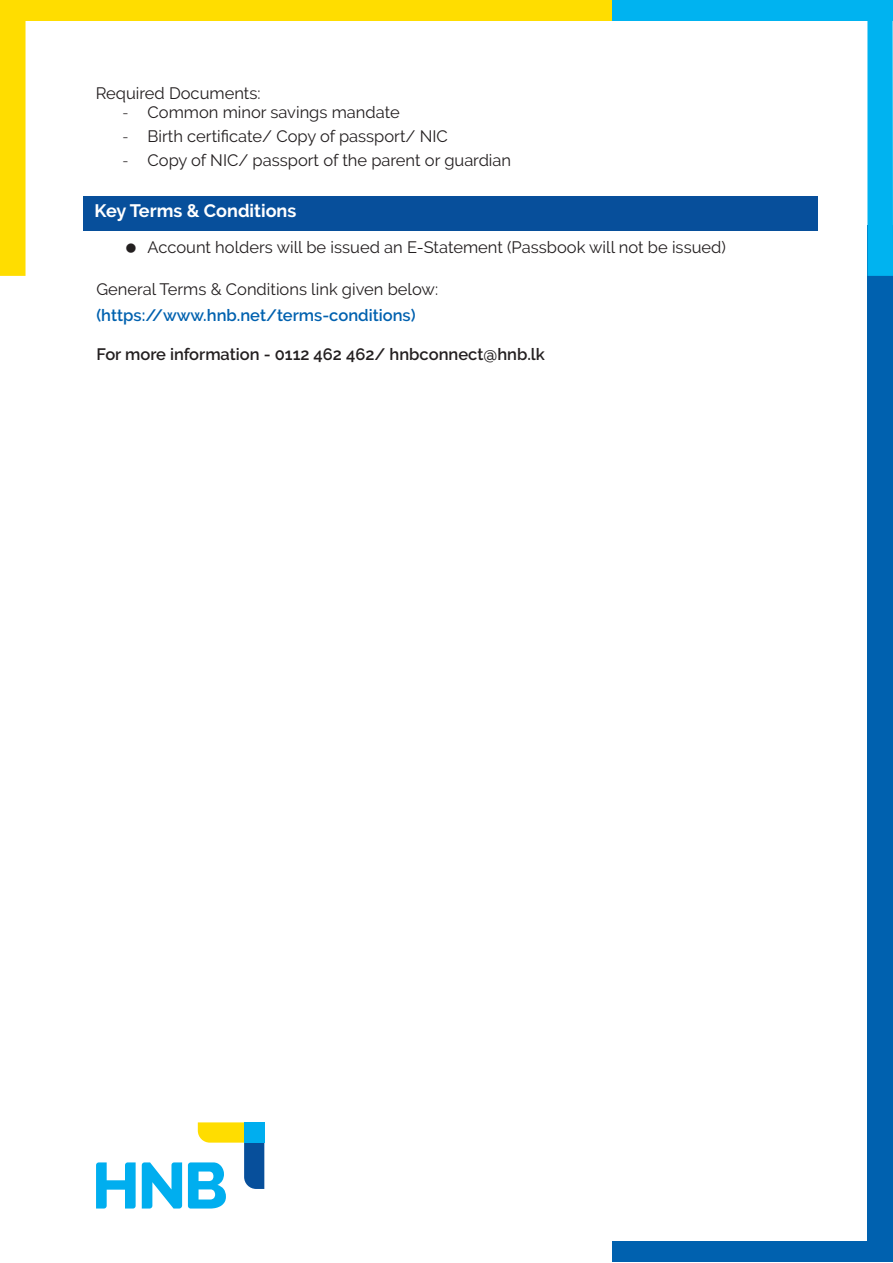
<style>
.page{position:relative;width:893px;height:1263px;background:#fff}
.page>*{position:absolute;margin:0;border:0;box-sizing:border-box;transform-origin:0 0}
.t1{font:700 18px "Raleway";color:#fff}
.t2{font:16.5px "Raleway";color:#231f20}
.t3{font:600 16.5px "Raleway";color:#231f20}
.t4{font:600 16.5px "Raleway";color:#0061af}
.s1{font-family:"FM Malithix"}
</style>
<div class="page">
<div style="left:0;top:0;width:26px;height:276px;background:#fd0"></div>
<div style="left:0;top:0;width:893px;height:20px;background:#fd0"></div>
<div style="left:612px;top:0;width:280px;height:20px;background:#00b3f0"></div>
<div style="left:612px;top:1241px;width:281px;height:21px;background:#0061af"></div>
<div style="left:867px;top:225px;width:26px;height:1036px;background:#0061af"></div>
<div style="left:867px;top:0;width:26px;height:276px;background:#00b3f0"></div>
<svg style="left:96px;top:1162px;width:40px;height:46px"></svg>
<svg style="left:142px;top:1162px;width:40px;height:46px"></svg>
<svg style="left:188px;top:1122px;width:76px;height:86px"></svg>
<div style="left:244px;top:1122px;width:20px;height:20px;background:#00aeef"></div>
<div style="left:83px;top:196px;width:735px;height:35px;background:#074f9b"></div>
<p class="t2" style="left:96px;top:83px;width:166px">Required Documents:</p>
<p class="t2" style="left:123px;top:103px;width:278px"><span class="s1">-</span> Common minor savings mandate</p>
<p class="t2" style="left:123px;top:127px;width:327px"><span class="s1">-</span> Birth certificate/ Copy of passport/ NIC</p>
<p class="t2" style="left:123px;top:151px;width:390px"><span class="s1">-</span> Copy of NIC/ passport of the parent or guardian</p>
<p class="t1" style="left:95px;top:201px;width:203px">Key Terms &amp; Conditions</p>
<p class="t2" style="left:148px;top:237px;width:580px">Account holders will be issued an E-Statement (Passbook will not be issued)</p>
<p class="t2" style="left:96px;top:280px;width:343px">General Terms &amp; Conditions link given below:</p>
<p class="t4" style="left:96px;top:305px;width:321px">(https://www.hnb.net/terms-conditions)</p>
<p class="t3" style="left:96px;top:344px;width:450px">For more information - 0112 462 462/ hnbconnect@hnb.lk</p>
</div>
